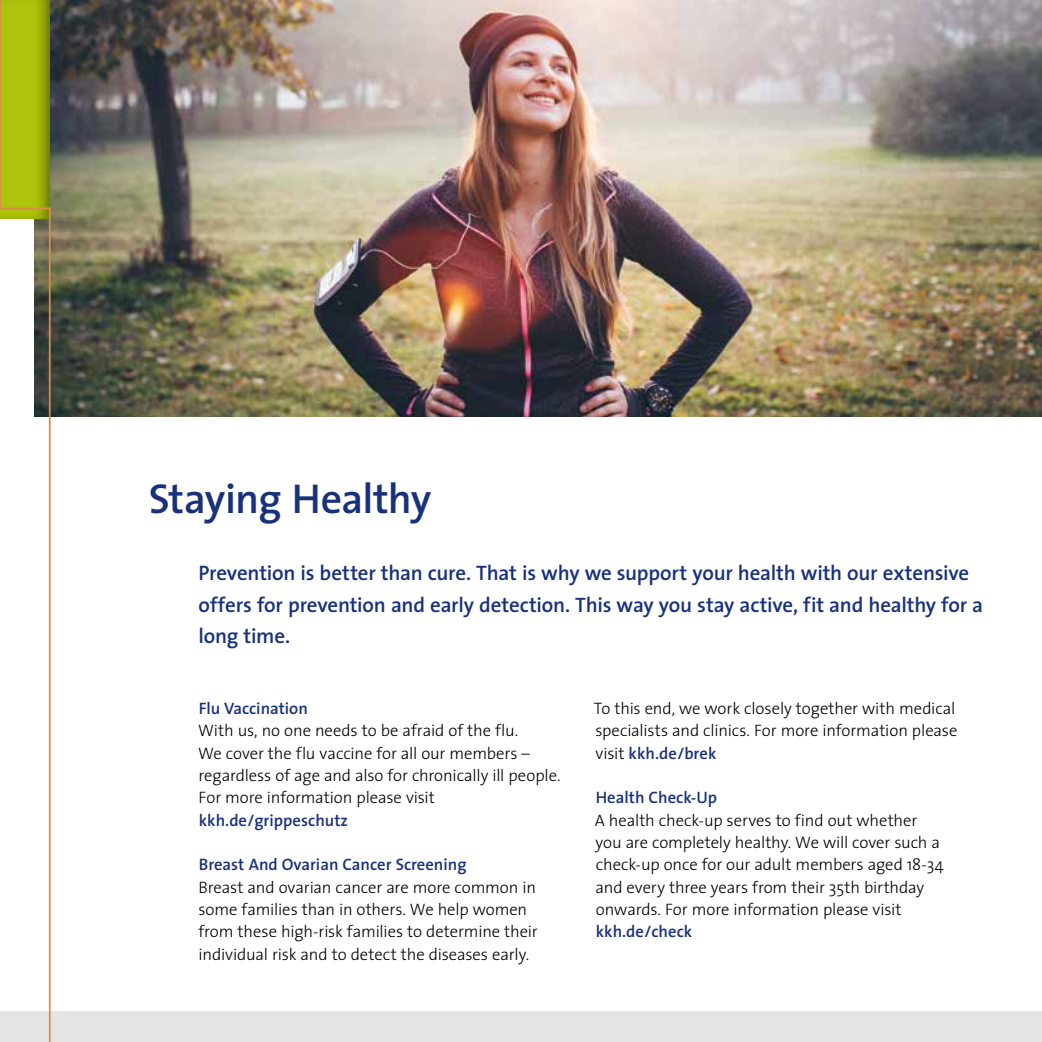
<style>
.page{position:relative;width:1042px;height:1042px;background:#fff}
.page>*{position:absolute;margin:0;border:0;box-sizing:border-box;transform-origin:0 0}
.t1{font:600 42px "The Sans";letter-spacing:-.02em;color:#19317b}
.t2{font:600 21px/31.5px "The Sans";letter-spacing:-.01em;color:#19317b}
.t3{font:300 16.62px/22.2px "The Sans";letter-spacing:-.005em;color:#000}
.t4{font:600 16.62px "The Sans";color:#19317b}
.s1{font-weight:600;color:#19317b}
</style>
<div class="page">
<img style="left:35px;top:0;width:1007px;height:417px">
<div style="left:0;top:1011px;width:1042px;height:31px;background:#e4e4e4"></div>
<div style="left:0;top:0;width:50px;height:218px;background:#000;opacity:.5"></div>
<hr style="left:49px;top:207px;width:2px;height:835px;background:#de8b45">
<hr style="left:0;top:207px;width:50px;height:2px;background:#de8b45">
<hr style="left:0;top:0;width:1px;height:209px;background:#de8b45">
<h1 class="t1" style="left:149px;top:464px;width:284px">Staying Healthy</h1>
<p class="t2" style="left:198px;top:557px;width:786px">Prevention is better than cure. That is why we support your health with our extensive offers for prevention and early detection. This way you stay active, fit and healthy for a long time.</p>
<p class="t4" style="left:199px;top:694px;width:111px">Flu Vaccination</p>
<p class="t3" style="left:198px;top:719px;width:364px">With us, no one needs to be afraid of the flu.<br>We cover the flu vaccine for all our members – regardless of age and also for chronically ill people.<br>For more information please visit</p>
<p class="t4" style="left:199px;top:806px;width:151px">kkh.de/grippeschutz</p>
<p class="t4" style="left:199px;top:851px;width:269px">Breast And Ovarian Cancer Screening</p>
<p class="t3" style="left:198px;top:875px;width:341px">Breast and ovarian cancer are more common in some families than in others. We help women from these high-risk families to determine their individual risk and to detect the diseases early.</p>
<p class="t3" style="left:594px;top:697px;width:365px;text-align:justify">To this end, we work closely together with medical specialists and clinics. For more information please visit <span class="s1">kkh.de/brek</span></p>
<p class="t4" style="left:596px;top:784px;width:123px">Health Check-Up</p>
<p class="t3" style="left:595px;top:808px;width:350px">A health check-up serves to find out whether you are completely healthy. We will cover such a check-up once for our adult members aged 18-34 and every three years from their 35th birthday onwards. For more information please visit</p>
<p class="t4" style="left:596px;top:918px;width:98px">kkh.de/check</p>
</div>
